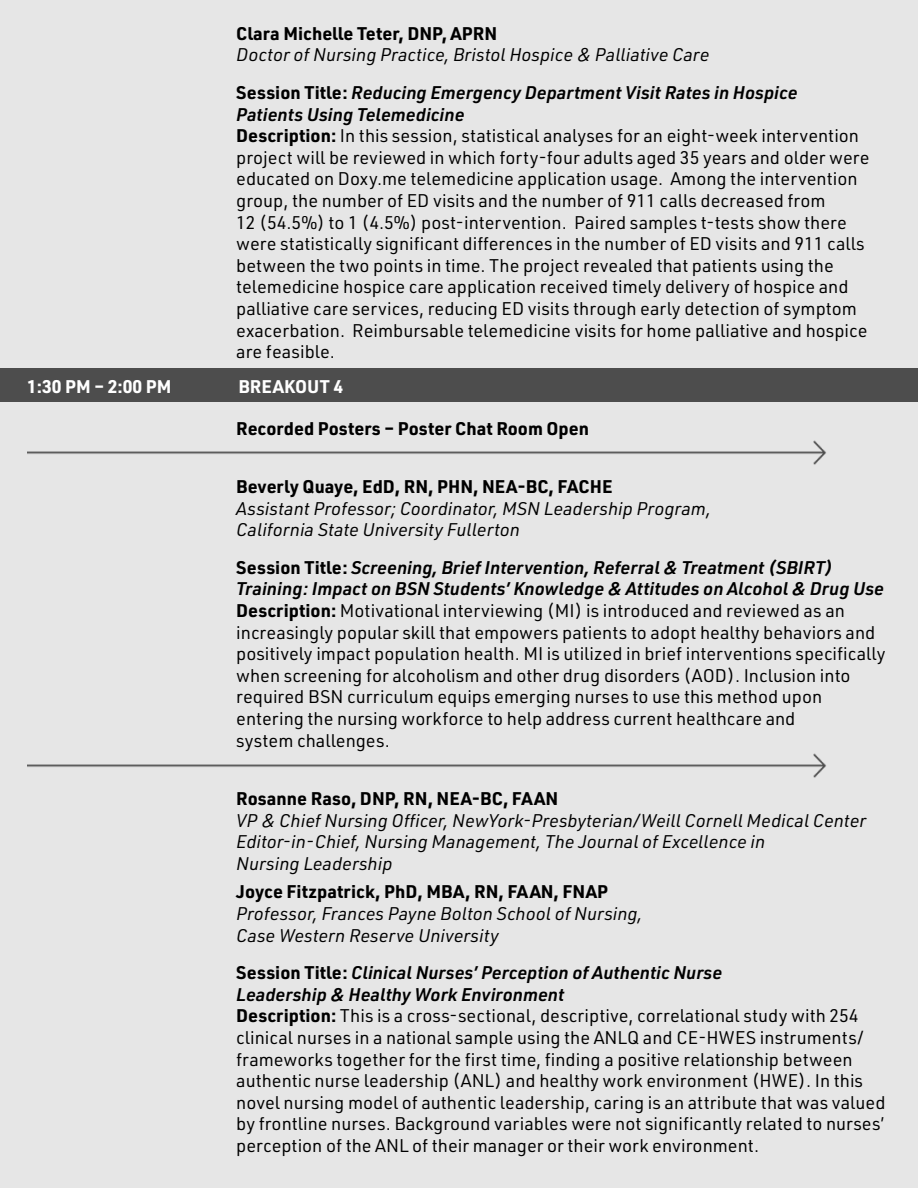
<style>
.page{position:relative;width:918px;height:1188px;background:#e6e6e6}
.page>*{position:absolute;margin:0;border:0;box-sizing:border-box;transform-origin:0 0}
.t1{font:18px/21.6px "URWDIN";color:#000}
.t2{font:italic 18px/21.6px "URWDIN";color:#000}
.t3{font:700 18px "URWDIN";color:#000}
.t4{font:700 18px "URWDIN";color:#fff}
.s1{font-weight:700;font-style:normal}
.s2{font-weight:600}
.s3{font-weight:600;font-style:italic}
.s4{font-weight:700}
</style>
<div class="page">
<div style="left:0;top:369px;width:918px;height:33px;background:#4d4d4d"></div>
<img style="left:27px;top:753px;width:799px;height:25px">
<img style="left:27px;top:440px;width:799px;height:25px">
<p class="t3" style="left:236px;top:21px;width:263px">Clara Michelle Teter, DNP, APRN</p>
<p class="t2" style="left:236px;top:36px;width:563px;line-height:37.5px">Doctor of Nursing Practice, Bristol Hospice &amp; Palliative Care<br><span class="s1">Session Title:</span> <span class="s2">Reducing Emergency Department Visit Rates in Hospice</span></p>
<p class="t1" style="left:236px;top:103px;width:635px"><span class="s3">Patients Using Telemedicine<br></span><span class="s4">Description:</span> In this session, statistical analyses for an eight-week intervention project will be reviewed in which forty-four adults aged 35 years and older were educated on Doxy.me telemedicine application usage. Among the intervention group, the number of ED visits and the number of 911 calls decreased from<br>12 (54.5%) to 1 (4.5%) post-intervention. Paired samples t-tests show there were statistically significant differences in the number of ED visits and 911 calls between the two points in time. The project revealed that patients using the telemedicine hospice care application received timely delivery of hospice and palliative care services, reducing ED visits through early detection of symptom exacerbation. Reimbursable telemedicine visits for home palliative and hospice are feasible.</p>
<p class="t4" style="left:27px;top:374px;width:146px">1:30 PM – 2:00 PM</p>
<p class="t4" style="left:238px;top:374px;width:106px">BREAKOUT 4</p>
<p class="t3" style="left:236px;top:416px;width:354px">Recorded Posters – Poster Chat Room Open</p>
<p class="t3" style="left:236px;top:474px;width:378px">Beverly Quaye, EdD, RN, PHN, NEA-BC, FACHE</p>
<p class="t2" style="left:236px;top:497px;width:476px">Assistant Professor; Coordinator, MSN Leadership Program,<br>California State University Fullerton</p>
<p class="t1" style="left:236px;top:556px;width:651px"><span class="s4">Session Title:</span> <span class="s3">Screening, Brief Intervention, Referral &amp; Treatment (SBIRT)<br>Training: Impact on BSN Students’ Knowledge &amp; Attitudes on Alcohol &amp; Drug Use </span><span class="s4">Description:</span> Motivational interviewing (MI) is introduced and reviewed as an increasingly popular skill that empowers patients to adopt healthy behaviors and positively impact population health. MI is utilized in brief interventions specifically when screening for alcoholism and other drug disorders (AOD). Inclusion into required BSN curriculum equips emerging nurses to use this method upon entering the nursing workforce to help address current healthcare and<br>system challenges.</p>
<p class="t3" style="left:236px;top:786px;width:324px">Rosanne Raso, DNP, RN, NEA-BC, FAAN</p>
<p class="t2" style="left:236px;top:809px;width:631px">VP &amp; Chief Nursing Officer, NewYork-Presbyterian/Weill Cornell Medical Center<br>Editor-in-Chief, Nursing Management, The Journal of Excellence in<br>Nursing Leadership</p>
<p class="t3" style="left:236px;top:880px;width:373px">Joyce Fitzpatrick, PhD, MBA, RN, FAAN, FNAP</p>
<p class="t2" style="left:236px;top:902px;width:408px">Professor, Frances Payne Bolton School of Nursing,<br>Case Western Reserve University</p>
<p class="t1" style="left:236px;top:961px;width:651px"><span class="s4">Session Title:</span> <span class="s3">Clinical Nurses’ Perception of Authentic Nurse<br>Leadership &amp; Healthy Work Environment<br></span><span class="s4">Description:</span> This is a cross-sectional, descriptive, correlational study with 254 clinical nurses in a national sample using the ANLQ and CE-HWES instruments/ frameworks together for the first time, finding a positive relationship between authentic nurse leadership (ANL) and healthy work environment (HWE). In this novel nursing model of authentic leadership, caring is an attribute that was valued by frontline nurses. Background variables were not significantly related to nurses’ perception of the ANL of their manager or their work environment.</p>
</div>
